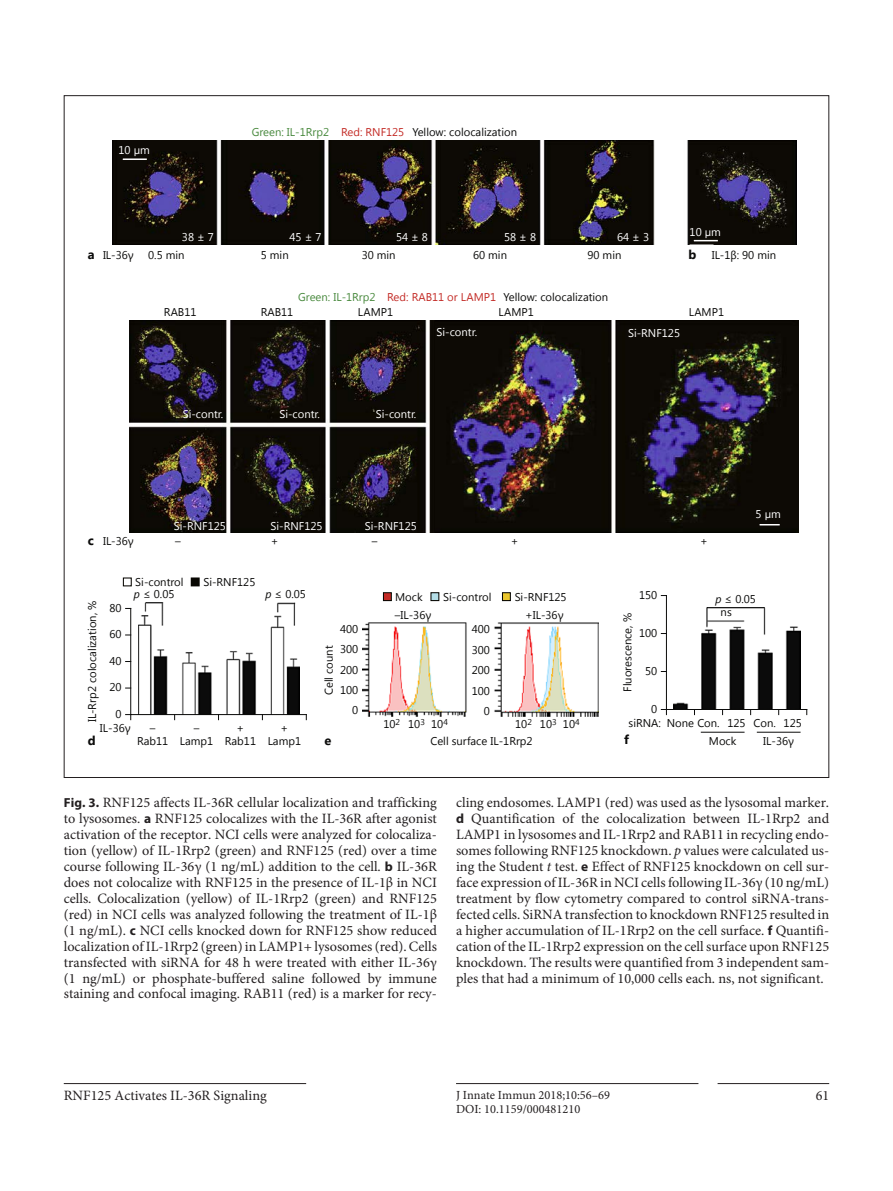
<style>
.page{position:relative;width:893px;height:1191px;background:#fff}
.page>*{position:absolute;margin:0;border:0;box-sizing:border-box;transform-origin:0 0}
.t1{font:14.25px/15.9px "Minion Pro";color:#231f20;text-align:justify}
.t2{font:700 12.75px "Segoe UI";color:#0b0b0a}
.t3{font:12.3px/14.2px "Minion Pro";color:#231f20}
.t4{font:11.25px/12.8px "Segoe UI";color:#0b0b0a;text-align:center}
.t5{font:11.25px "Segoe UI";color:#fff}
.s1{color:#48893d}
.s2{color:#c32b26}
.s3{font-style:italic}
.s4{font-family:"Myriad Pro";font-weight:700;font-size:13.2px}
.s5{font-family:"Myriad Pro";font-weight:700;font-size:13.35px}
</style>
<div class="page">
<hr style="left:718px;top:1083px;width:111px;height:1px;background:#231f20">
<hr style="left:456px;top:1083px;width:242px;height:1px;background:#231f20">
<hr style="left:64px;top:1083px;width:242px;height:1px;background:#231f20">
<img style="left:113px;top:141px;width:683px;height:103px">
<img style="left:363px;top:622px;width:235px;height:94px">
<img style="left:144px;top:602px;width:152px;height:6px">
<img style="left:130px;top:320px;width:668px;height:212px">
<svg style="left:126px;top:608px;width:181px;height:111px"></svg>
<hr style="left:123px;top:158px;width:24px;height:2px;background:#fff">
<svg style="left:694px;top:240px;width:24px;height:1px"></svg>
<svg style="left:760px;top:524px;width:20px;height:1px"></svg>
<div style="left:191px;top:578px;width:8px;height:8px;background:#080702"></div>
<div style="left:191px;top:577px;width:9px;height:9px;border:1px solid #080702"></div>
<div style="left:383px;top:592px;width:8px;height:8px;background:#c32b26"></div>
<div style="left:383px;top:592px;width:9px;height:9px;border:1px solid #080702"></div>
<div style="left:431px;top:592px;width:8px;height:8px;background:#b4dee7"></div>
<div style="left:430px;top:592px;width:9px;height:9px;border:1px solid #080702"></div>
<div style="left:502px;top:592px;width:8px;height:8px;background:#eac62d"></div>
<div style="left:502px;top:592px;width:9px;height:9px;border:1px solid #080702"></div>
<div style="left:123px;top:577px;width:9px;height:9px;border:1px solid #080702"></div>
<svg style="left:661px;top:595px;width:146px;height:119px"></svg>
<hr style="left:701px;top:732px;width:43px;height:1px;background:#0b0b0a">
<hr style="left:757px;top:732px;width:43px;height:1px;background:#0b0b0a">
<p class="t5" style="left:119px;top:143px;width:33px">10 µm</p>
<p class="t4" style="left:252px;top:125px;width:267px"><span class="s1">Green: IL-1Rrp2</span> <span class="s2">Red: RNF125</span> Yellow: colocalization</p>
<p class="t2" style="left:88px;top:245px;width:8px">a</p>
<p class="t5" style="left:182px;top:229px;width:34px">38 ± 7</p>
<p class="t5" style="left:289px;top:229px;width:34px">45 ± 7</p>
<p class="t5" style="left:396px;top:229px;width:34px">54 ± 8</p>
<p class="t5" style="left:504px;top:229px;width:34px">58 ± 8</p>
<p class="t5" style="left:617px;top:229px;width:34px">64 ± 3</p>
<p class="t4" style="left:103px;top:248px;width:32px">IL-36γ</p>
<p class="t4" style="left:148px;top:248px;width:38px">0.5 min</p>
<p class="t4" style="left:261px;top:248px;width:29px">5 min</p>
<p class="t4" style="left:362px;top:248px;width:35px">30 min</p>
<p class="t4" style="left:473px;top:248px;width:35px">60 min</p>
<p class="t4" style="left:587px;top:248px;width:35px">90 min</p>
<p class="t5" style="left:690px;top:224px;width:33px">10 µm</p>
<p class="t2" style="left:688px;top:245px;width:9px">b</p>
<p class="t4" style="left:712px;top:248px;width:66px">IL-1β: 90 min</p>
<p class="t4" style="left:298px;top:290px;width:311px"><span class="s1">Green: IL-1Rrp2</span> <span class="s2">Red: RAB11 or LAMP1</span> Yellow: colocalization</p>
<p class="t4" style="left:164px;top:305px;width:34px">RAB11</p>
<p class="t4" style="left:261px;top:305px;width:34px">RAB11</p>
<p class="t4" style="left:358px;top:305px;width:37px">LAMP1</p>
<p class="t4" style="left:499px;top:305px;width:37px">LAMP1</p>
<p class="t4" style="left:689px;top:305px;width:37px">LAMP1</p>
<p class="t5" style="left:437px;top:324px;width:42px">Si-contr.</p>
<p class="t5" style="left:628px;top:325px;width:54px">Si-RNF125</p>
<p class="t5" style="left:183px;top:406px;width:42px">Si-contr.</p>
<p class="t5" style="left:279px;top:406px;width:42px">Si-contr.</p>
<p class="t5" style="left:376px;top:406px;width:42px">Si-contr.</p>
<p class="t2" style="left:88px;top:531px;width:8px">c</p>
<p class="t5" style="left:174px;top:518px;width:54px">Si-RNF125</p>
<p class="t5" style="left:271px;top:518px;width:54px">Si-RNF125</p>
<p class="t5" style="left:365px;top:518px;width:54px">Si-RNF125</p>
<p class="t4" style="left:103px;top:534px;width:32px">IL-36γ</p>
<p class="t4" style="left:175px;top:534px;width:7px">–</p>
<p class="t4" style="left:271px;top:534px;width:9px">+</p>
<p class="t4" style="left:372px;top:534px;width:7px">–</p>
<p class="t4" style="left:511px;top:534px;width:9px">+</p>
<p class="t4" style="left:700px;top:534px;width:9px">+</p>
<p class="t4" style="left:135px;top:575px;width:50px">Si-control</p>
<p class="t4" style="left:203px;top:575px;width:54px">Si-RNF125</p>
<p class="t5" style="left:756px;top:506px;width:27px">5 µm</p>
<p class="t4" style="left:134px;top:587px;width:42px"><span class="s3">p</span> ≤ 0.05</p>
<p class="t4" style="left:265px;top:587px;width:42px"><span class="s3">p</span> ≤ 0.05</p>
<p class="t4" style="left:639px;top:588px;width:20px">150</p>
<p class="t4" style="left:395px;top:590px;width:29px">Mock</p>
<p class="t4" style="left:443px;top:590px;width:50px">Si-control</p>
<p class="t4" style="left:515px;top:590px;width:54px">Si-RNF125</p>
<p class="t4" style="left:715px;top:592px;width:42px"><span class="s3">p</span> ≤ 0.05</p>
<p class="t4" style="left:85px;top:722px;width:123px;rotate:-90deg">IL-Rrp2 colocalization, %</p>
<p class="t4" style="left:110px;top:601px;width:14px">80</p>
<p class="t4" style="left:395px;top:607px;width:38px">–IL-36γ</p>
<p class="t4" style="left:525px;top:607px;width:40px">+IL-36γ</p>
<p class="t4" style="left:721px;top:605px;width:13px">ns</p>
<p class="t4" style="left:621px;top:692px;width:80px;rotate:-90deg">Fluorescence, %</p>
<p class="t4" style="left:472px;top:622px;width:20px">400</p>
<p class="t4" style="left:340px;top:622px;width:20px">400</p>
<p class="t4" style="left:639px;top:626px;width:20px">100</p>
<p class="t4" style="left:645px;top:664px;width:14px">50</p>
<p class="t4" style="left:110px;top:627px;width:14px">60</p>
<p class="t4" style="left:110px;top:654px;width:14px">40</p>
<p class="t4" style="left:110px;top:680px;width:14px">20</p>
<p class="t4" style="left:340px;top:639px;width:20px;line-height:20.2px;text-align:justify">300<br>200<br>100</p>
<p class="t4" style="left:322px;top:695px;width:51px;rotate:-90deg">Cell count</p>
<p class="t4" style="left:472px;top:639px;width:20px;line-height:20.5px;text-align:justify">300<br>200<br>100</p>
<p class="t4" style="left:629px;top:701px;width:175px;line-height:14.2px;text-align:left;text-indent:23px">0<br>siRNA: None Con. 125 Con. 125</p>
<p class="t4" style="left:352px;top:703px;width:8px">0</p>
<p class="t4" style="left:484px;top:704px;width:8px">0</p>
<p class="t4" style="left:430px;top:715px;width:151px;line-height:16.5px;text-align:left;text-indent:85px">10<sup>2</sup> 10<sup>3</sup> 10<sup>4<br></sup>Cell surface IL-1Rrp2</p>
<p class="t4" style="left:116px;top:707px;width:8px">0</p>
<p class="t4" style="left:383px;top:717px;width:66px">10<sup>2</sup> 10<sup>3</sup> 10<sup>4</sup></p>
<p class="t4" style="left:100px;top:721px;width:32px">IL-36γ</p>
<p class="t4" style="left:268px;top:721px;width:35px">+<br>Lamp1</p>
<p class="t4" style="left:225px;top:721px;width:33px">+<br>Rab11</p>
<p class="t4" style="left:137px;top:721px;width:33px">–<br>Rab11</p>
<p class="t4" style="left:180px;top:721px;width:35px">–<br>Lamp1</p>
<p class="t2" style="left:88px;top:731px;width:9px">d</p>
<p class="t2" style="left:324px;top:731px;width:8px">e</p>
<p class="t2" style="left:624px;top:730px;width:6px">f</p>
<p class="t4" style="left:709px;top:734px;width:29px">Mock</p>
<p class="t4" style="left:763px;top:734px;width:32px">IL-36γ</p>
<p class="t1" style="left:64px;top:795px;width:375px"><span class="s4">Fig. 3.</span> RNF125 affects IL-36R cellular localization and trafficking to lysosomes. <span class="s5">a</span> RNF125 colocalizes with the IL-36R after agonist activation of the receptor. NCI cells were analyzed for colocaliza&shy;tion (yellow) of IL-1Rrp2 (green) and RNF125 (red) over a time course following IL-36γ (1 ng/mL) addition to the cell. <span class="s5">b</span> IL-36R does not colocalize with RNF125 in the presence of IL-1β in NCI cells. Colocalization (yellow) of IL-1Rrp2 (green) and RNF125 (red) in NCI cells was analyzed following the treatment of IL-1β (1 ng/mL). <span class="s5">c</span> NCI cells knocked down for RNF125 show reduced localization of IL-1Rrp2 (green) in LAMP1+ lysosomes (red). Cells transfected with siRNA for 48 h were treated with either IL-36γ (1 ng/mL) or phosphate-buffered saline followed by immune staining and confocal imaging. RAB11 (red) is a marker for recy-</p>
<p class="t1" style="left:456px;top:795px;width:375px">cling endosomes. LAMP1 (red) was used as the lysosomal marker. <span class="s5">d</span> Quantification of the colocalization between IL-1Rrp2 and LAMP1 in lysosomes and IL-1Rrp2 and RAB11 in recycling endo&shy;somes following RNF125 knockdown. <span class="s3">p</span> values were calculated us&shy;ing the Student <span class="s3">t</span> test. <span class="s5">e</span> Effect of RNF125 knockdown on cell sur&shy;face expression of IL-36R in NCI cells following IL-36γ (10 ng/mL) treatment by flow cytometry compared to control siRNA-trans&shy;fected cells. SiRNA transfection to knockdown RNF125 resulted in a higher accumulation of IL-1Rrp2 on the cell surface. <span class="s5">f</span> Quantifi&shy;cation of the IL-1Rrp2 expression on the cell surface upon RNF125 knockdown. The results were quantified from 3 independent sam&shy;ples that had a minimum of 10,000 cells each. ns, not significant.</p>
<p class="t1" style="left:64px;top:1088px;width:205px">RNF125 Activates IL-36R Signaling</p>
<p class="t3" style="left:456px;top:1088px;width:156px">J Innate Immun 2018;10:56–69<br>DOI: 10.1159/000481210</p>
<p class="t1" style="left:816px;top:1088px;width:15px">61</p>
</div>
